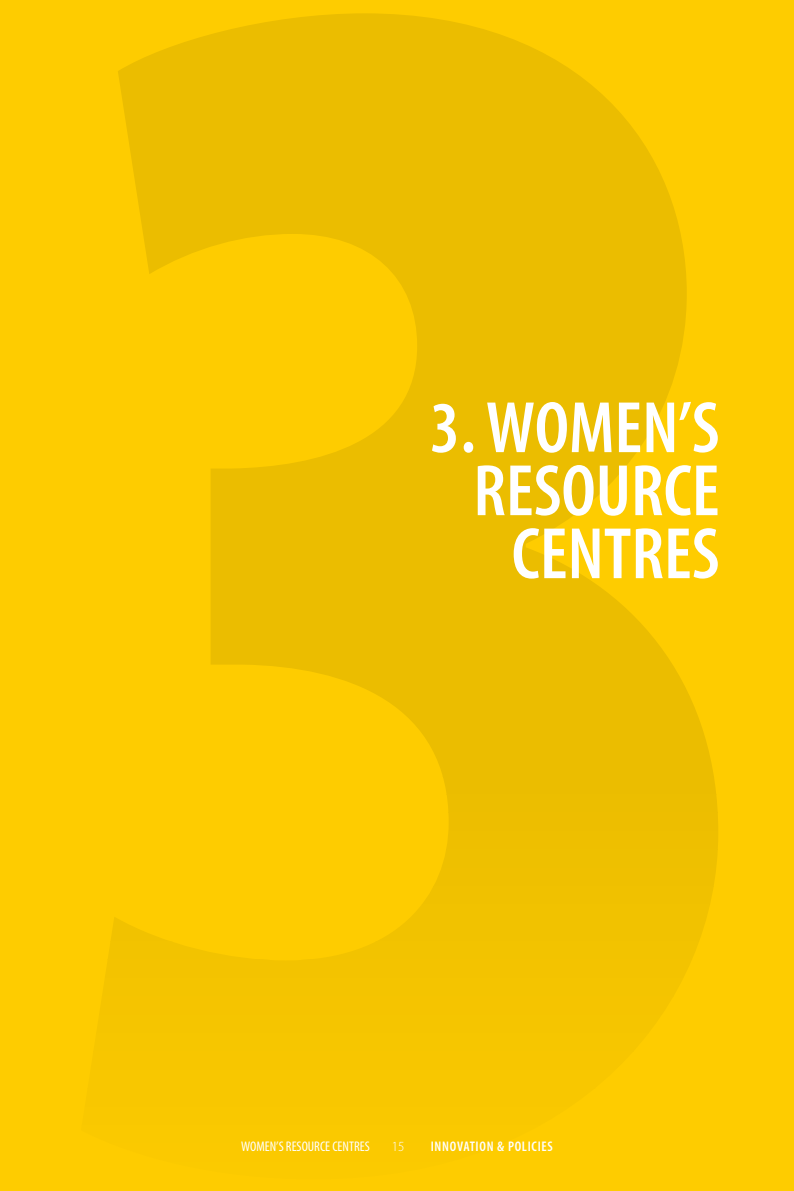
<style>
.page{position:relative;width:794px;height:1191px;background:#fecc00}
.page>*{position:absolute;margin:0;border:0;box-sizing:border-box;transform-origin:0 0}
.t1{font:600 condensed 73.5px/63px "Myriad Pro";color:#fff;text-align:right}
.t2{font:condensed 14px "Myriad Pro";color:#fff}
.t3{font:600 condensed 14px "Myriad Pro";letter-spacing:.05em;color:#fff}
.t4{font:300 semi-condensed 14px "Myriad Pro";color:#fff}
</style>
<div class="page">
<div style="left:81px;top:13px;width:637px;height:765px;background:linear-gradient(to bottom,#f1c200,#f5c500)"></div>
<div style="left:81px;top:776px;width:637px;height:18px;background:linear-gradient(to right,#ffd100,#e8bb00)"></div>
<div style="left:81px;top:794px;width:637px;height:18px;background:linear-gradient(to right,#ffd000,#e9bc00)"></div>
<div style="left:81px;top:812px;width:637px;height:19px;background:linear-gradient(to right,#ffd000,#eabc00)"></div>
<div style="left:81px;top:831px;width:637px;height:18px;background:linear-gradient(to right,#ffd000,#ebbd00)"></div>
<div style="left:81px;top:849px;width:637px;height:19px;background:linear-gradient(to right,#ffd000,#ebbe00)"></div>
<div style="left:81px;top:868px;width:637px;height:18px;background:linear-gradient(to right,#ffd000,#ecbe00)"></div>
<div style="left:81px;top:886px;width:637px;height:18px;background:linear-gradient(to right,#ffcf00,#eebf00)"></div>
<div style="left:81px;top:904px;width:637px;height:19px;background:linear-gradient(to right,#ffce00,#efc000)"></div>
<div style="left:81px;top:923px;width:637px;height:18px;background:linear-gradient(to right,#fecc00,#f0c100)"></div>
<div style="left:81px;top:941px;width:637px;height:18px;background:#f2c300"></div>
<div style="left:81px;top:959px;width:637px;height:19px;background:#f3c300"></div>
<div style="left:81px;top:978px;width:637px;height:18px;background:#f4c400"></div>
<div style="left:81px;top:996px;width:637px;height:19px;background:#f5c400"></div>
<div style="left:81px;top:1015px;width:637px;height:18px;background:#f5c500"></div>
<div style="left:81px;top:1033px;width:637px;height:18px;background:#f6c600"></div>
<div style="left:81px;top:1051px;width:637px;height:19px;background:#f7c600"></div>
<div style="left:81px;top:1070px;width:637px;height:18px;background:#f8c700"></div>
<div style="left:81px;top:1088px;width:637px;height:18px;background:#f8c700"></div>
<div style="left:81px;top:1106px;width:637px;height:19px;background:#f9c800"></div>
<div style="left:81px;top:1125px;width:637px;height:18px;background:#fac900"></div>
<p class="t1" style="left:430px;top:397px;width:291px">3. WOMEN’S<br>RESOURCE<br>CENTRES</p>
<p class="t2" style="left:241px;top:1138px;width:130px">WOMEN’S RESOURCE CENTRES</p>
<p class="t4" style="left:392px;top:1138px;width:14px">15</p>
<p class="t3" style="left:431px;top:1138px;width:124px">INNOVATION &amp; POLICIES</p>
</div>
